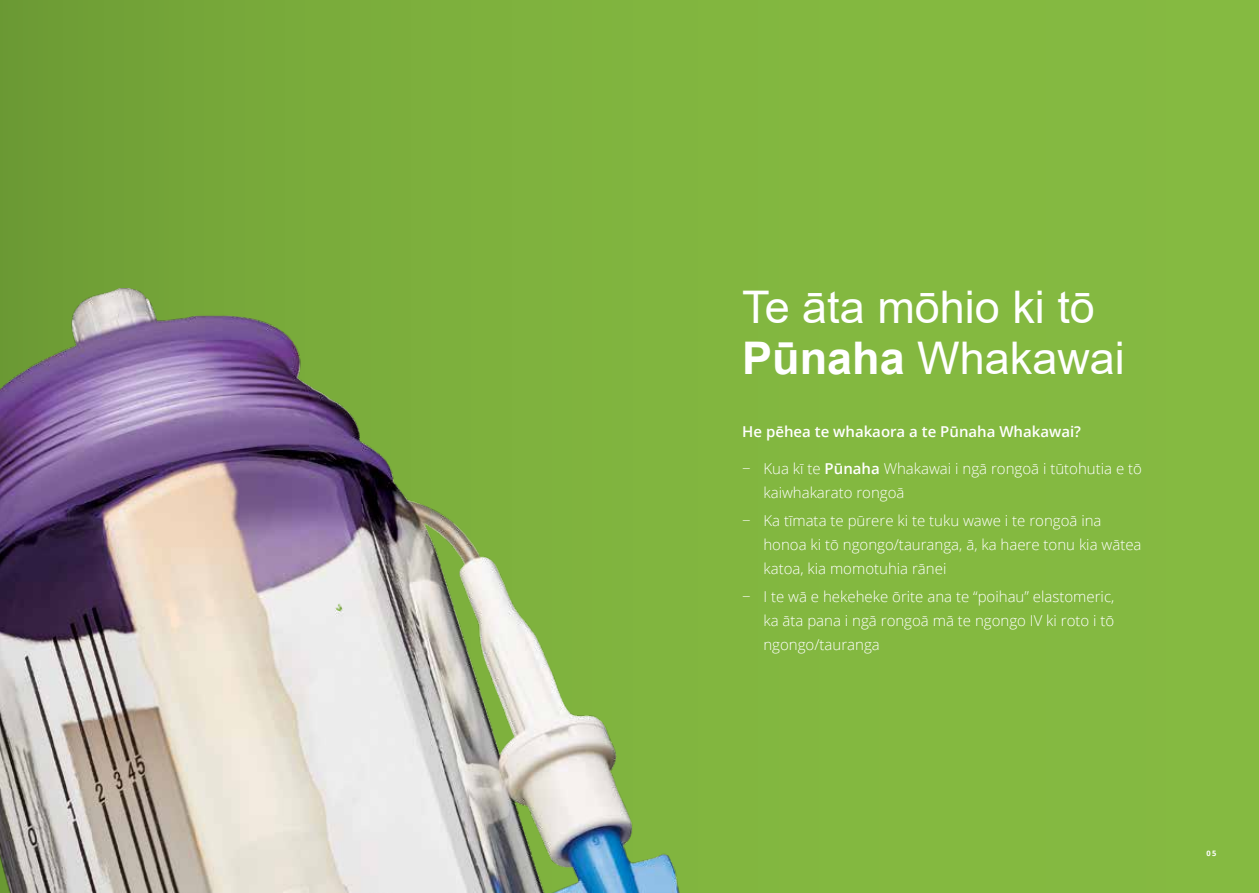
<style>
.page{position:relative;width:1259px;height:893px;background:#fff}
.page>*{position:absolute;margin:0;border:0;box-sizing:border-box;transform-origin:0 0}
.t1{font:45px/51px "Arial";color:#fff}
.t2{font:300 15px/24px "Open Sans";color:#fff}
.t3{font:600 15px "Open Sans";color:#fff}
.t4{font:700 7.5px "Open Sans";color:#fff}
.s1{font-weight:700}
.s2{font-weight:600}
</style>
<div class="page">
<div style="left:0;top:0;width:1259px;height:893px;background:linear-gradient(to right,#72a237,#89c043)"></div>
<img style="left:0;top:288px;width:698px;height:605px">
<h1 class="t1" style="left:742px;top:282px;width:384px">Te āta mōhio ki tō<br><span class="s1">Pūnaha</span> Whakawai</h1>
<p class="t3" style="left:742px;top:421px;width:340px">He pēhea te whakaora a te Pūnaha Whakawai?</p>
<p class="t2" style="left:763px;top:456px;width:380px;text-indent:-21px">− Kua kī te <span class="s2">Pūnaha</span> Whakawai i ngā rongoā i tūtohutia e tō kaiwhakarato rongoā</p>
<p class="t2" style="left:763px;top:508px;width:379px;text-indent:-21px">− Ka tīmata te pūrere ki te tuku wawe i te rongoā ina honoa ki tō ngongo/tauranga, ā, ka haere tonu kia wātea katoa, kia momotuhia rānei</p>
<p class="t2" style="left:763px;top:585px;width:352px;text-align:justify;text-indent:-21px">− I te wā e hekeheke ōrite ana te “poihau” elastomeric, ka āta pana i ngā rongoā mā te ngongo IV ki roto i tō ngongo/tauranga</p>
<p class="t4" style="left:1206px;top:848px;width:12px">05</p>
</div>
